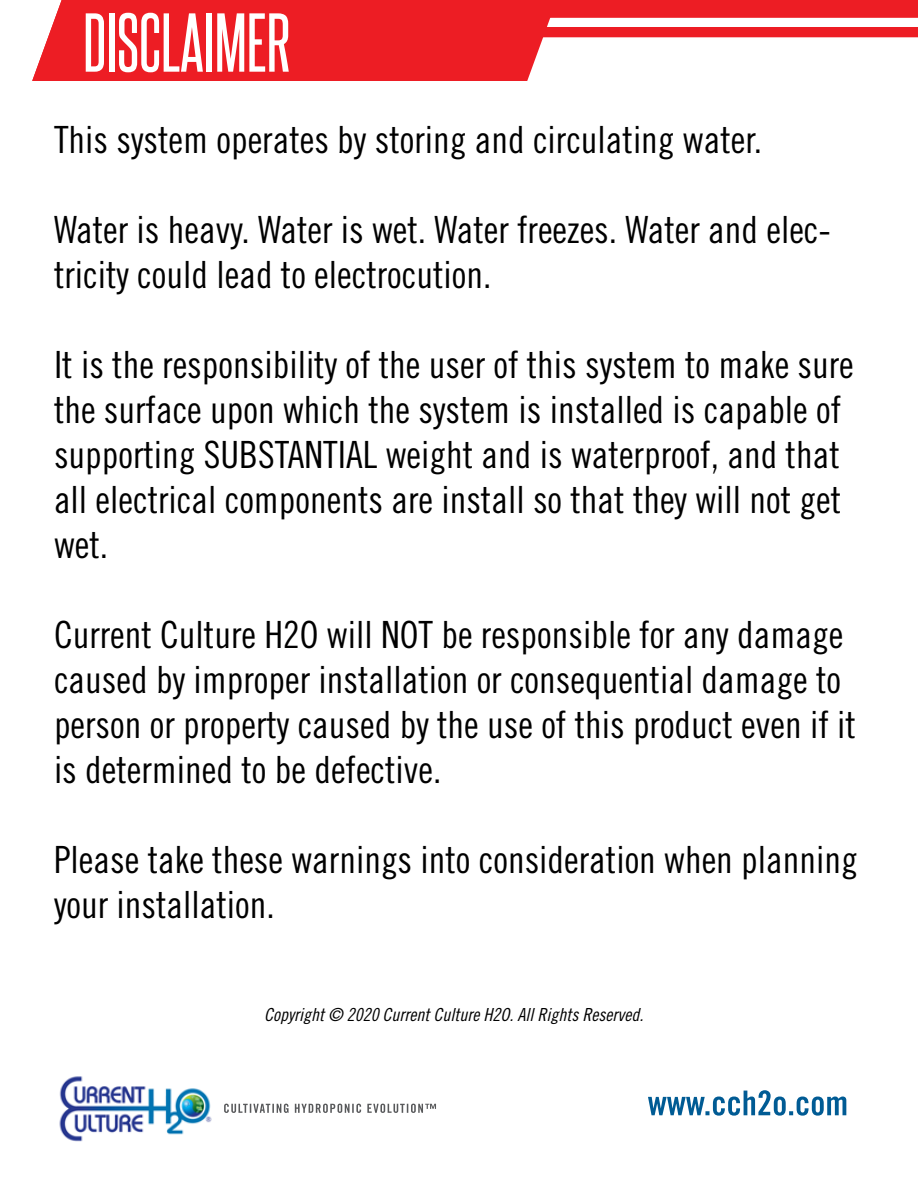
<style>
.page{position:relative;width:918px;height:1188px;background:#fff}
.page>*{position:absolute;margin:0;border:0;box-sizing:border-box;transform-origin:0 0}
.t1{font:70.8px "Steelfish Rg";color:#fff}
.t2{font:37.5px/45px "Trade Gothic Cond Eighteen";color:#000}
.t3{font:18px "Trade Gothic Cond Eighteen Obl";color:#000}
</style>
<div class="page">
<img style="left:59px;top:1076px;width:153px;height:66px">
<svg style="left:224px;top:1104px;width:212px;height:9px"></svg>
<svg style="left:648px;top:1090px;width:198px;height:26px"></svg>
<svg style="left:32px;top:0;width:886px;height:81px"></svg>
<h1 class="t1" style="left:83px;top:-1px;width:208px">DISCLAIMER</h1>
<p class="t2" style="left:54px;top:116px;width:710px">This system operates by storing and circulating water.</p>
<p class="t2" style="left:54px;top:206px;width:779px">Water is heavy. Water is wet. Water freezes. Water and elec&shy;tricity could lead to electrocution.</p>
<p class="t2" style="left:54px;top:341px;width:801px">It is the responsibility of the user of this system to make sure the surface upon which the system is installed is capable of supporting SUBSTANTIAL weight and is waterproof, and that all electrical components are install so that they will not get wet.</p>
<p class="t2" style="left:54px;top:611px;width:803px">Current Culture H2O will NOT be responsible for any damage caused by improper installation or consequential damage to person or property caused by the use of this product even if it is determined to be defective.</p>
<p class="t2" style="left:54px;top:836px;width:805px">Please take these warnings into consideration when planning your installation.</p>
<p class="t3" style="left:264px;top:1004px;width:381px">Copyright © 2020 Current Culture H2O. All Rights Reserved.</p>
</div>
